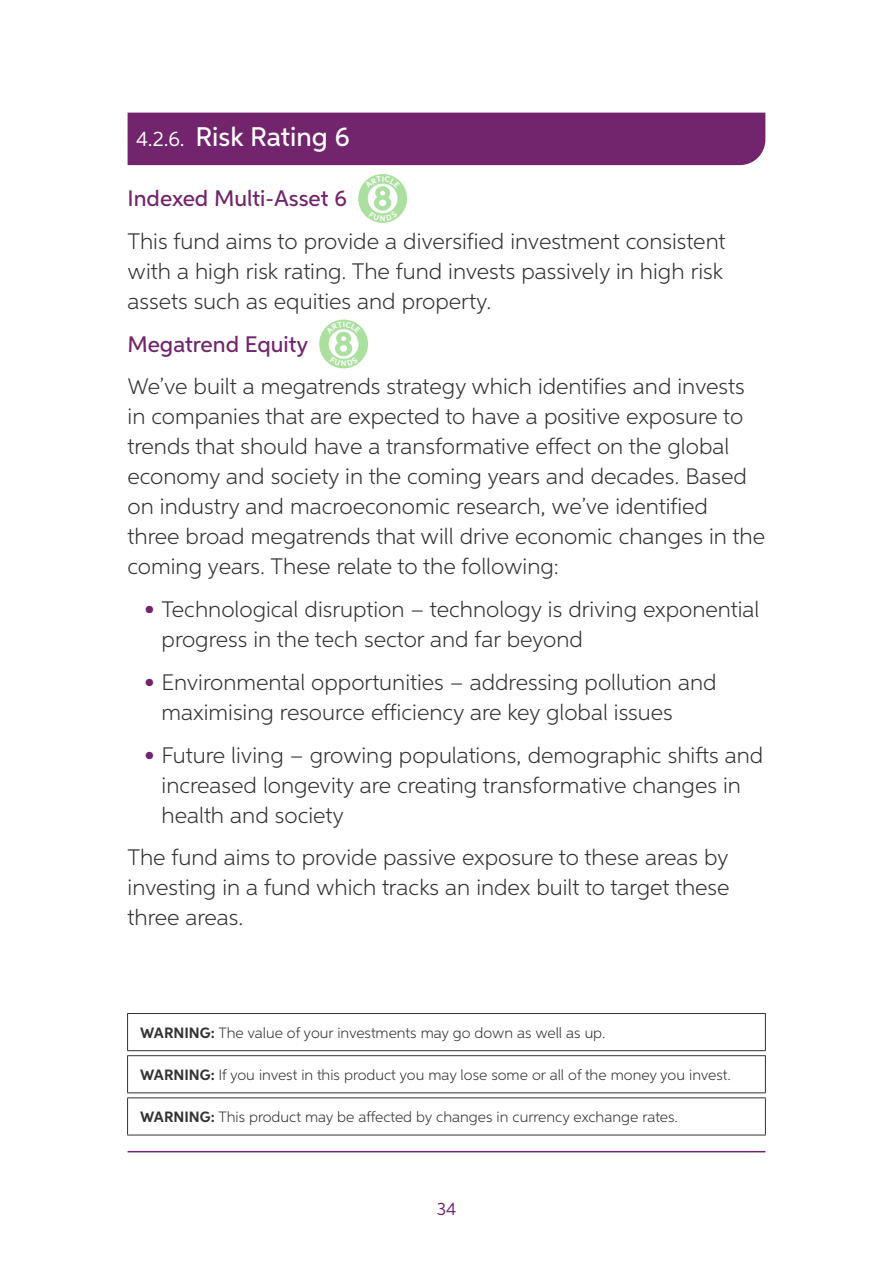
<style>
.page{position:relative;width:893px;height:1263px;background:#fff}
.page>*{position:absolute;margin:0;border:0;box-sizing:border-box;transform-origin:0 0}
.t1{font:500 27px "Aspira";color:#fff}
.t2{font:300 22.5px/30px "Aspira";color:#333}
.t3{font:500 22.5px "Aspira";color:#72246c}
.t4{font:18px "Aspira";color:#72246c}
.t5{font:300 15px "Aspira";color:#333}
.s1{font-weight:400;font-size:21px}
.s2{font-weight:700;color:#72246c}
.s3{font-weight:700}
</style>
<div class="page">
<hr style="left:128px;top:1151px;width:637px;height:1px;background:#72246c">
<hr style="left:127px;top:1013px;width:639px;height:1px;background:#333">
<hr style="left:127px;top:1014px;width:1px;height:36px;background:#333">
<hr style="left:765px;top:1014px;width:1px;height:36px;background:#333">
<hr style="left:127px;top:1050px;width:639px;height:1px;background:#333">
<hr style="left:127px;top:1055px;width:639px;height:1px;background:#333">
<hr style="left:127px;top:1056px;width:1px;height:36px;background:#333">
<hr style="left:765px;top:1056px;width:1px;height:36px;background:#333">
<hr style="left:127px;top:1092px;width:639px;height:1px;background:#333">
<hr style="left:127px;top:1097px;width:639px;height:1px;background:#333">
<hr style="left:127px;top:1098px;width:1px;height:37px;background:#333">
<hr style="left:765px;top:1098px;width:1px;height:37px;background:#333">
<hr style="left:127px;top:1135px;width:639px;height:1px;background:#333">
<div style="left:128px;top:113px;width:637px;height:52px;background:#72246c"></div>
<svg style="left:358px;top:174px;width:49px;height:49px"></svg>
<svg style="left:319px;top:320px;width:49px;height:48px"></svg>
<p class="t1" style="left:136px;top:121px;width:215px"><span class="s1">4.2.6.</span> Risk Rating 6</p>
<p class="t3" style="left:128px;top:185px;width:221px">Indexed Multi-Asset 6</p>
<p class="t2" style="left:128px;top:226px;width:599px;text-align:justify">This fund aims to provide a diversified investment consistent with a high risk rating. The fund invests passively in high risk assets such as equities and property.</p>
<p class="t3" style="left:128px;top:330px;width:182px">Megatrend Equity</p>
<p class="t2" style="left:128px;top:371px;width:639px">We’ve built a megatrends strategy which identifies and invests in companies that are expected to have a positive exposure to trends that should have a transformative effect on the global economy and society in the coming years and decades. Based on industry and macroeconomic research, we’ve identified three broad megatrends that will drive economic changes in the coming years. These relate to the following:</p>
<p class="t2" style="left:162px;top:594px;width:599px;text-indent:-17px"><span class="s2">•</span> Technological disruption – technology is driving exponential progress in the tech sector and far beyond</p>
<p class="t2" style="left:162px;top:667px;width:557px;text-indent:-17px"><span class="s2">•</span> Environmental opportunities – addressing pollution and maximising resource efficiency are key global issues</p>
<p class="t2" style="left:162px;top:739px;width:603px;text-indent:-17px"><span class="s2">•</span> Future living – growing populations, demographic shifts and increased longevity are creating transformative changes in health and society</p>
<p class="t2" style="left:128px;top:842px;width:603px;text-align:justify">The fund aims to provide passive exposure to these areas by investing in a fund which tracks an index built to target these three areas.</p>
<p class="t5" style="left:140px;top:1024px;width:467px"><span class="s3">WARNING:</span> The value of your investments may go down as well as up.</p>
<p class="t5" style="left:140px;top:1066px;width:592px"><span class="s3">WARNING:</span> If you invest in this product you may lose some or all of the money you invest.</p>
<p class="t5" style="left:140px;top:1108px;width:539px"><span class="s3">WARNING:</span> This product may be affected by changes in currency exchange rates.</p>
<p class="t4" style="left:437px;top:1198px;width:21px">34</p>
</div>
